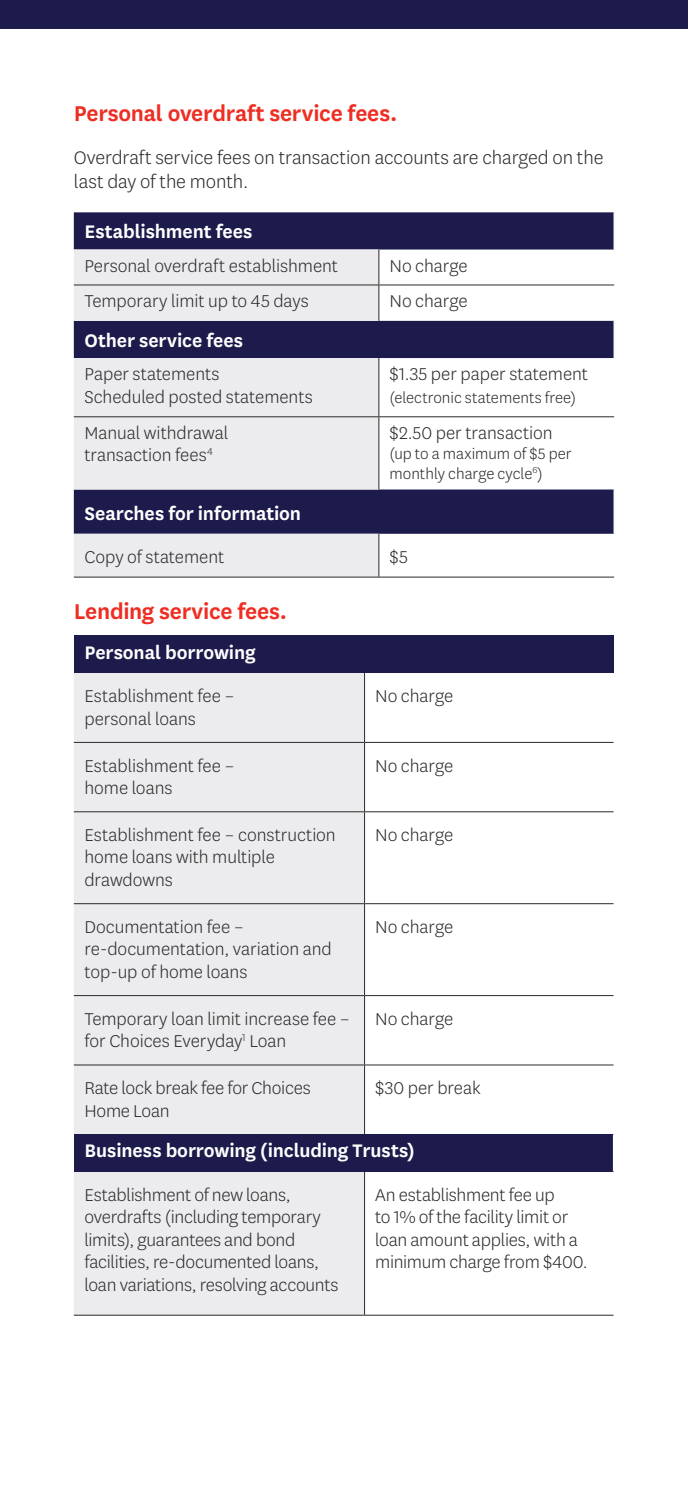
<style>
.page{position:relative;width:688px;height:1489px;background:#fff}
.page>*{position:absolute;margin:0;border:0;box-sizing:border-box;transform-origin:0 0}
.Heading_2{font:600 25px "National LF";letter-spacing:-.01em;color:#ee2e22}
.TABLE_HEAD{font:600 25px "National LF";letter-spacing:-.01em;color:#ee2e22}
.TABLE_HEAD-2{font:600 21.25px "National LF";letter-spacing:-.005em;color:#fff}
.TABLE_HEAD-3{font:300 21.25px/23.8px "National LF";letter-spacing:-.005em;color:#2b292a}
.TABLE_BODY{font:300 20px/22.5px "National LF";letter-spacing:-.005em;color:#2b292a}
.TABLE_BODY-2{font:300 17.5px/20px "National LF";color:#2b292a}
</style>
<div class="page">
<div style="left:0;top:0;width:687px;height:29px;background:#1c1b4c"></div>
<svg style="left:74px;top:212px;width:540px;height:321px"></svg>
<svg style="left:74px;top:249px;width:305px;height:327px;background:#b7b7c5"></svg>
<hr style="left:378px;top:533px;width:1px;height:43px;background:#2b292a">
<hr style="left:74px;top:576px;width:305px;height:1px;background:#2b292a">
<hr style="left:379px;top:576px;width:235px;height:1px;background:#2b292a">
<hr style="left:613px;top:489px;width:1px;height:44px;background:#fff">
<hr style="left:613px;top:212px;width:1px;height:37px;background:#fff">
<hr style="left:613px;top:321px;width:1px;height:37px;background:#fff">
<hr style="left:74px;top:284px;width:305px;height:1px;background:#2b292a">
<hr style="left:379px;top:284px;width:235px;height:1px;background:#2b292a">
<hr style="left:74px;top:416px;width:305px;height:1px;background:#2b292a">
<hr style="left:379px;top:416px;width:235px;height:1px;background:#2b292a">
<hr style="left:378px;top:249px;width:1px;height:35px;background:#2b292a">
<hr style="left:378px;top:285px;width:1px;height:36px;background:#2b292a">
<hr style="left:378px;top:358px;width:1px;height:58px;background:#2b292a">
<hr style="left:378px;top:417px;width:1px;height:72px;background:#2b292a">
<div style="left:74px;top:636px;width:539px;height:37px;background:#1c1b4c"></div>
<div style="left:74px;top:673px;width:290px;height:641px;background:#ececee"></div>
<div style="left:74px;top:1134px;width:539px;height:37px;background:#1c1b4c"></div>
<hr style="left:74px;top:1314px;width:290px;height:1px;background:#2b292a">
<hr style="left:364px;top:1314px;width:249px;height:1px;background:#2b292a">
<hr style="left:364px;top:673px;width:1px;height:69px;background:#2b292a">
<hr style="left:74px;top:742px;width:290px;height:1px;background:#2b292a">
<hr style="left:364px;top:742px;width:249px;height:1px;background:#2b292a">
<hr style="left:364px;top:742px;width:1px;height:69px;background:#2b292a">
<hr style="left:74px;top:811px;width:290px;height:1px;background:#2b292a">
<hr style="left:364px;top:811px;width:249px;height:1px;background:#2b292a">
<hr style="left:364px;top:812px;width:1px;height:91px;background:#2b292a">
<hr style="left:74px;top:903px;width:290px;height:1px;background:#2b292a">
<hr style="left:364px;top:903px;width:249px;height:1px;background:#2b292a">
<hr style="left:364px;top:904px;width:1px;height:91px;background:#2b292a">
<hr style="left:74px;top:995px;width:290px;height:1px;background:#2b292a">
<hr style="left:364px;top:995px;width:249px;height:1px;background:#2b292a">
<hr style="left:364px;top:995px;width:1px;height:69px;background:#2b292a">
<hr style="left:364px;top:1065px;width:1px;height:69px;background:#2b292a">
<hr style="left:364px;top:1171px;width:1px;height:143px;background:#2b292a">
<hr style="left:74px;top:1064px;width:290px;height:1px;background:#2b292a">
<hr style="left:364px;top:1064px;width:249px;height:1px;background:#2b292a">
<hr style="left:612px;top:1134px;width:2px;height:37px;background:#fff">
<p class="Heading_2" style="left:74px;top:96px;width:325px">Personal overdraft service fees.</p>
<p class="TABLE_HEAD-3" style="left:74px;top:145px;width:531px">Overdraft service fees on transaction accounts are charged on the last day of the month.</p>
<p class="TABLE_HEAD-2" style="left:84px;top:217px;width:169px">Establishment fees</p>
<p class="TABLE_BODY" style="left:84px;top:253px;width:255px">Personal overdraft establishment</p>
<p class="TABLE_BODY" style="left:389px;top:253px;width:80px">No charge</p>
<p class="TABLE_BODY" style="left:84px;top:289px;width:226px">Temporary limit up to 45 days</p>
<p class="TABLE_BODY" style="left:389px;top:289px;width:80px">No charge</p>
<p class="TABLE_HEAD-2" style="left:84px;top:325px;width:160px">Other service fees</p>
<p class="TABLE_BODY" style="left:84px;top:362px;width:136px">Paper statements</p>
<p class="TABLE_BODY" style="left:84px;top:384px;width:230px">Scheduled posted statements</p>
<p class="TABLE_BODY" style="left:389px;top:362px;width:200px">$1.35 per paper statement</p>
<p class="TABLE_BODY-2" style="left:389px;top:387px;width:188px">(electronic statements free)</p>
<p class="TABLE_BODY" style="left:84px;top:421px;width:145px">Manual withdrawal transaction fees<sup>4</sup></p>
<p class="TABLE_BODY" style="left:389px;top:421px;width:164px">$2.50 per transaction</p>
<p class="TABLE_BODY-2" style="left:389px;top:443px;width:183px">(up to a maximum of $5 per monthly charge cycle<sup>6</sup>)</p>
<p class="TABLE_HEAD-2" style="left:84px;top:498px;width:218px">Searches for information</p>
<p class="TABLE_BODY" style="left:84px;top:545px;width:141px">Copy of statement</p>
<p class="TABLE_BODY" style="left:389px;top:545px;width:20px">$5</p>
<p class="TABLE_HEAD" style="left:74px;top:593px;width:215px">Lending service fees.</p>
<p class="TABLE_HEAD-2" style="left:84px;top:637px;width:172px">Personal borrowing</p>
<p class="TABLE_BODY" style="left:84px;top:684px;width:152px">Establishment fee – personal loans</p>
<p class="TABLE_BODY" style="left:375px;top:684px;width:80px">No charge</p>
<p class="TABLE_BODY" style="left:84px;top:753px;width:152px">Establishment fee – home loans</p>
<p class="TABLE_BODY" style="left:375px;top:753px;width:80px">No charge</p>
<p class="TABLE_BODY" style="left:84px;top:823px;width:253px">Establishment fee – construction home loans with multiple drawdowns</p>
<p class="TABLE_BODY" style="left:375px;top:823px;width:80px">No charge</p>
<p class="TABLE_BODY" style="left:84px;top:914px;width:249px">Documentation fee – re-documentation, variation and top-up of home loans</p>
<p class="TABLE_BODY" style="left:375px;top:914px;width:80px">No charge</p>
<p class="TABLE_BODY" style="left:84px;top:1006px;width:267px">Temporary loan limit increase fee – for Choices Everyday<sup>1</sup> Loan</p>
<p class="TABLE_BODY" style="left:375px;top:1006px;width:80px">No charge</p>
<p class="TABLE_BODY" style="left:84px;top:1076px;width:228px">Rate lock break fee for Choices<br>Home Loan</p>
<p class="TABLE_BODY" style="left:375px;top:1076px;width:107px">$30 per break</p>
<p class="TABLE_HEAD-2" style="left:84px;top:1136px;width:332px">Business borrowing (including Trusts)</p>
<p class="TABLE_BODY" style="left:84px;top:1182px;width:255px">Establishment of new loans, overdrafts (including temporary limits), guarantees and bond facilities, re-documented loans, loan variations, resolving accounts</p>
<p class="TABLE_BODY" style="left:375px;top:1182px;width:214px">An establishment fee up<br>to 1% of the facility limit or loan amount applies, with a minimum charge from $400.</p>
</div>
